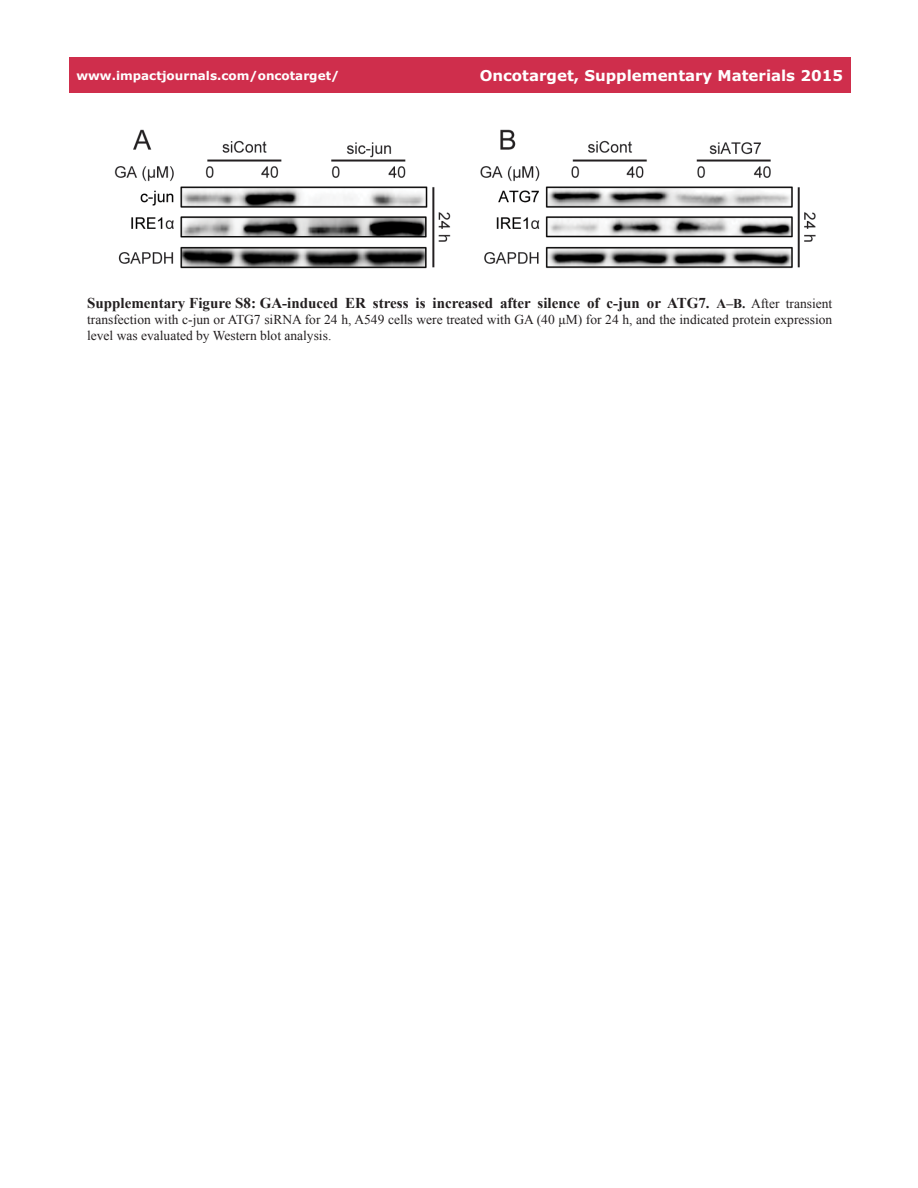
<style>
.page{position:relative;width:918px;height:1188px;background:#fff}
.page>*{position:absolute;margin:0;border:0;box-sizing:border-box;transform-origin:0 0}
.t1{font:700 15px "Times New Roman";color:#231f20}
.t2{font:700 15px "Verdana";color:#fff}
.t3{font:13.5px/16.2px "Times New Roman";color:#231f20}
.t4{font:700 12px "Verdana";color:#fff}
.s1{font-size:13.5px}
.s2{font-weight:400;font-size:13.5px}
</style>
<div class="page">
<div style="left:69px;top:57px;width:781px;height:36px;background:#cf2e4c"></div>
<img style="left:114px;top:129px;width:702px;height:140px">
<p class="t4" style="left:76px;top:68px;width:264px">www.impactjournals.com/oncotarget/</p>
<p class="t2" style="left:480px;top:66px;width:365px">Oncotarget, Supplementary Materials 2015</p>
<p class="t1" style="left:87px;top:292px;width:747px">Supplementary Figure S8: GA-induced ER stress is increased after silence of c-jun or ATG7. <span class="s1">A–B.</span> <span class="s2">After transient</span></p>
<p class="t3" style="left:87px;top:311px;width:747px">transfection with c-jun or ATG7 siRNA for 24 h, A549 cells were treated with GA (40 μM) for 24 h, and the indicated protein expression level was evaluated by Western blot analysis.</p>
</div>
